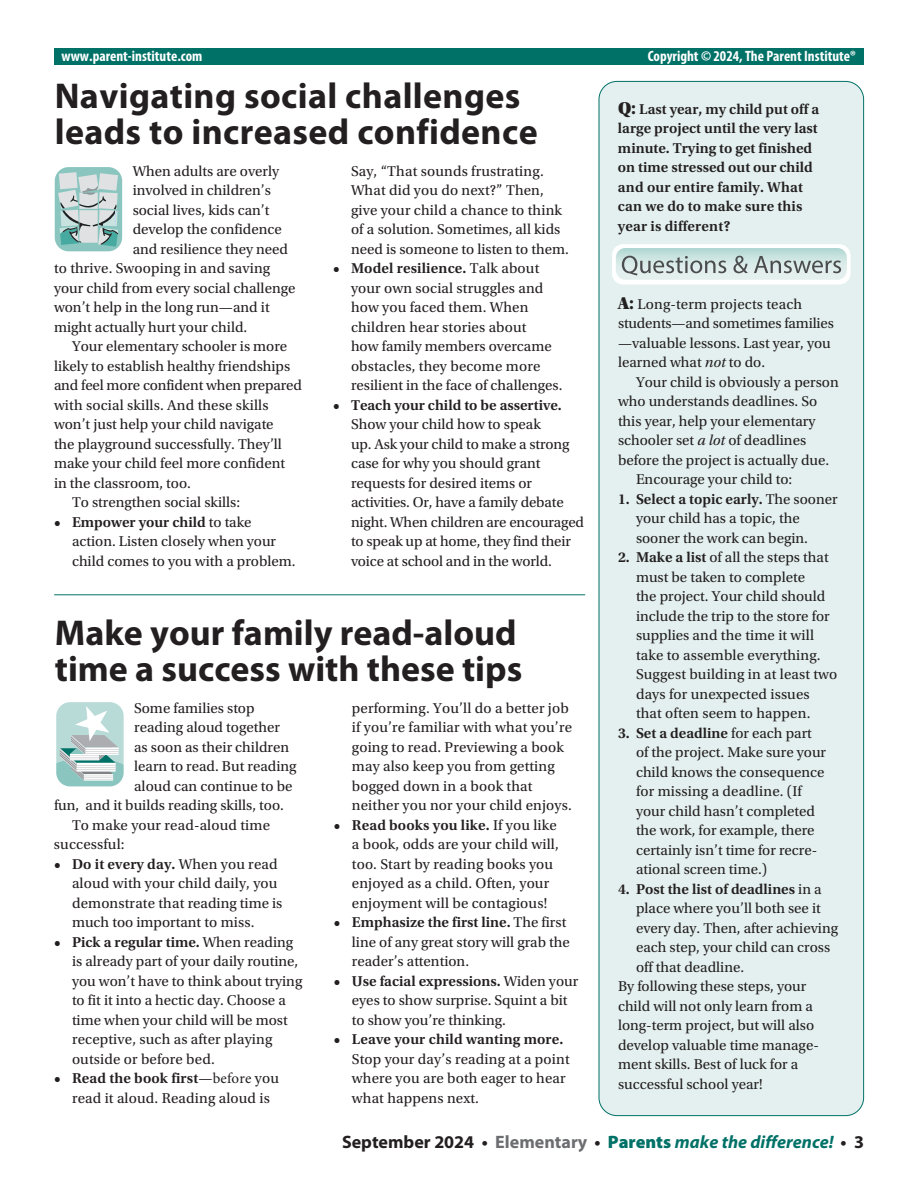
<style>
.page{position:relative;width:918px;height:1188px;background:#fff}
.page>*{position:absolute;margin:0;border:0;box-sizing:border-box;transform-origin:0 0}
.t1{font:700 36px/36px "Myriad Pro";letter-spacing:.01em;color:#231f20}
.t2{font:italic 700 18px "Myriad Pro";color:#007167}
.t3{font:15px/19.5px "Utopia Std";color:#231f20}
.t4{font:600 15px/19.5px "Utopia Std";color:#231f20}
.t5{font:700 condensed 15px "Myriad Pro";color:#fff}
.s1{font-weight:600}
.s2{font-family:"Minion Pro"}
.s3{font-family:"Utopia Std Black Headline";font-weight:400;font-size:18px}
.s4{font-family:"Utopia Std Black Headline";font-size:18px}
.s5{font-style:italic}
.s6{font-weight:400}
.s7{font-style:normal;color:#231f20}
.s8{font-style:normal;color:#6c6d70}
.s9{font-weight:900;font-style:normal}
</style>
<div class="page">
<div style="left:599px;top:81px;width:265px;height:1035px;background:#e4f0ef;border-radius:18px"></div>
<hr style="left:54px;top:594px;width:531px;height:1px;background:#007167">
<svg style="left:56px;top:702px;width:68px;height:85px"></svg>
<svg style="left:612px;top:244px;width:238px;height:40px"></svg>
<div style="left:54px;top:49px;width:810px;height:16px;background:#007167"></div>
<svg style="left:54px;top:167px;width:69px;height:85px;background:#afcbc9"></svg>
<p class="t5" style="left:62px;top:46px;width:142px">www.parent-institute.com</p>
<p class="t5" style="left:648px;top:46px;width:210px">Copyright © 2024, The Parent Institute®</p>
<h1 class="t1" style="left:55px;top:77px;width:484px">Navigating social challenges leads to increased confidence</h1>
<p class="t3" style="left:133px;top:162px;width:148px">When adults are overly</p>
<p class="t3" style="left:133px;top:181px;width:140px">involved in children’s</p>
<p class="t3" style="left:133px;top:201px;width:138px">social lives, kids can’t</p>
<p class="t3" style="left:133px;top:220px;width:151px">develop the confidence</p>
<p class="t3" style="left:133px;top:240px;width:157px">and resilience they need</p>
<p class="t3" style="left:54px;top:259px;width:218px">to thrive. Swooping in and saving</p>
<p class="t3" style="left:54px;top:279px;width:243px">your child from every social challenge</p>
<p class="t3" style="left:54px;top:298px;width:217px">won’t help in the long run—and it</p>
<p class="t3" style="left:54px;top:318px;width:195px">might actually hurt your child.</p>
<p class="t3" style="left:72px;top:337px;width:217px">Your elementary schooler is more</p>
<p class="t3" style="left:54px;top:357px;width:238px">likely to establish healthy friendships</p>
<p class="t3" style="left:54px;top:376px;width:249px">and feel more confident when prepared</p>
<p class="t3" style="left:54px;top:396px;width:216px">with social skills. And these skills</p>
<p class="t3" style="left:54px;top:415px;width:221px">won’t just help your child navigate</p>
<p class="t3" style="left:54px;top:435px;width:229px">the playground successfully. They’ll</p>
<p class="t3" style="left:54px;top:454px;width:233px">make your child feel more confident</p>
<p class="t3" style="left:54px;top:474px;width:138px">in the classroom, too.</p>
<p class="t3" style="left:72px;top:493px;width:170px">To strengthen social skills:</p>
<p class="t3" style="left:72px;top:513px;width:225px;text-indent:-18px"><span class="s1">• Empower your child</span> to take action. Listen closely when your child comes to you with a problem.</p>
<p class="t3" style="left:351px;top:162px;width:219px">Say, “That sounds frustrating.<br>What did you do next?” Then, give your child a chance to think of a solution. Sometimes, all kids need is someone to listen to them.</p>
<p class="t3" style="left:351px;top:259px;width:213px;text-indent:-18px"><span class="s1">• Model resilience.</span> Talk about your own social struggles and how you faced them. When children hear stories about<br>how family members overcame obstacles, they become more resilient in the face of challenges.</p>
<p class="t4" style="left:333px;top:395px;width:230px">• Teach your child to be assertive.</p>
<p class="t3" style="left:351px;top:415px;width:235px">Show your child how to speak<br>up. Ask your child to make a strong case for why you should grant requests for desired items or activities. Or, have a family debate night. When children are encouraged to speak up at home, they find their voice at school and in the world.</p>
<h1 class="t1" style="left:55px;top:613px;width:469px">Make your family read-aloud time a success with these tips</h1>
<p class="t3" style="left:134px;top:699px;width:122px">Some families stop</p>
<p class="t3" style="left:134px;top:718px;width:147px">reading aloud together</p>
<p class="t3" style="left:134px;top:738px;width:157px">as soon as their children</p>
<p class="t3" style="left:134px;top:757px;width:164px">learn to read. But reading</p>
<p class="t3" style="left:134px;top:777px;width:160px">aloud can continue to be</p>
<p class="t3" style="left:54px;top:796px;width:231px">fun, and it builds reading skills, too.</p>
<p class="t3" style="left:72px;top:816px;width:200px">To make your read-aloud time</p>
<p class="t3" style="left:54px;top:835px;width:72px">successful:</p>
<p class="t3" style="left:72px;top:855px;width:212px;text-indent:-18px"><span class="s1">• Do it every day.</span> When you read aloud with your child daily, you demonstrate that reading time is much too important to miss.</p>
<p class="t3" style="left:72px;top:933px;width:232px;text-indent:-18px"><span class="s1">• Pick a regular time.</span> When reading is already part of your daily routine, you won’t have to think about trying to fit it into a hectic day. Choose a time when your child will be most receptive, such as after playing outside or before bed.</p>
<p class="t3" style="left:54px;top:1069px;width:226px;text-align:center"><span class="s1">• Read the book first</span>—<span class="s2">before</span> you read it aloud. Reading aloud is</p>
<p class="t3" style="left:352px;top:699px;width:222px">performing. You’ll do a better job if you’re familiar with what you’re going to read. Previewing a book may also keep you from getting bogged down in a book that neither you nor your child enjoys.</p>
<p class="t3" style="left:352px;top:816px;width:208px;text-indent:-18px"><span class="s1">• Read books you like.</span> If you like a book, odds are your child will, too. Start by reading books you enjoyed as a child. Often, your enjoyment will be contagious!</p>
<p class="t3" style="left:352px;top:913px;width:219px;text-indent:-18px"><span class="s1">• Emphasize the first line.</span> The first line of any great story will grab the reader’s attention.</p>
<p class="t3" style="left:352px;top:972px;width:228px;text-indent:-18px"><span class="s1">• Use facial expressions.</span> Widen your eyes to show surprise. Squint a bit to show you’re thinking.</p>
<p class="t4" style="left:334px;top:1030px;width:231px">• Leave your child wanting more.</p>
<p class="t3" style="left:352px;top:1050px;width:219px">Stop your day’s reading at a point where you are both eager to hear what happens next.</p>
<p class="t4" style="left:618px;top:99px;width:203px"><span class="s3">Q:</span> Last year, my child put off a large project until the very last minute. Trying to get finished on time stressed out our child and our entire family. What can we do to make sure this year is different?</p>
<p class="t3" style="left:618px;top:295px;width:217px"><span class="s4">A:</span> Long-term projects teach students—and sometimes families —valuable lessons. Last year, you learned what <span class="s5">not</span> to do.</p>
<p class="t3" style="left:636px;top:373px;width:204px">Your child is obviously a person</p>
<p class="t3" style="left:618px;top:392px;width:201px">who understands deadlines. So</p>
<p class="t3" style="left:618px;top:412px;width:199px">this year, help your elementary</p>
<p class="t3" style="left:618px;top:431px;width:190px">schooler set <span class="s5">a lot</span> of deadlines</p>
<p class="t3" style="left:618px;top:451px;width:213px">before the project is actually due.</p>
<p class="t3" style="left:636px;top:470px;width:158px">Encourage your child to:</p>
<p class="t3" style="left:636px;top:490px;width:203px;text-indent:-18px"><span class="s1">1. Select a topic early.</span> The sooner your child has a topic, the sooner the work can begin.</p>
<p class="t3" style="left:636px;top:548px;width:203px;text-indent:-18px"><span class="s1">2. Make a list</span> of all the steps that must be taken to complete<br>the project. Your child should include the trip to the store for supplies and the time it will take to assemble everything.<br>Suggest building in at least two days for unexpected issues that often seem to happen.</p>
<p class="t3" style="left:636px;top:724px;width:192px;text-indent:-18px"><span class="s1">3. Set a deadline</span> for each part of the project. Make sure your child knows the consequence for missing a deadline. (If your child hasn’t completed the work, for example, there certainly isn’t time for recre&shy;ational screen time.)</p>
<p class="t4" style="left:618px;top:879px;width:205px">4. Post the list of deadlines <span class="s6">in a</span></p>
<p class="t3" style="left:636px;top:899px;width:186px">place where you’ll both see it</p>
<p class="t3" style="left:636px;top:919px;width:204px">every day. Then, after achieving</p>
<p class="t3" style="left:636px;top:938px;width:196px">each step, your child can cross</p>
<p class="t3" style="left:636px;top:958px;width:110px">off that deadline.</p>
<p class="t3" style="left:618px;top:977px;width:190px">By following these steps, your</p>
<p class="t3" style="left:618px;top:997px;width:197px">child will not only learn from a</p>
<p class="t3" style="left:618px;top:1016px;width:198px">long-term project, but will also</p>
<p class="t3" style="left:618px;top:1036px;width:202px">develop valuable time manage-</p>
<p class="t3" style="left:618px;top:1055px;width:182px">ment skills. Best of luck for a</p>
<p class="t3" style="left:618px;top:1075px;width:146px">successful school year!</p>
<p class="t2" style="left:342px;top:1130px;width:523px"><span class="s7">September 2024 •</span> <span class="s8">Elementary</span> <span class="s7">•</span> <span class="s9">Parents</span> make the difference! <span class="s7">• 3</span></p>
</div>
